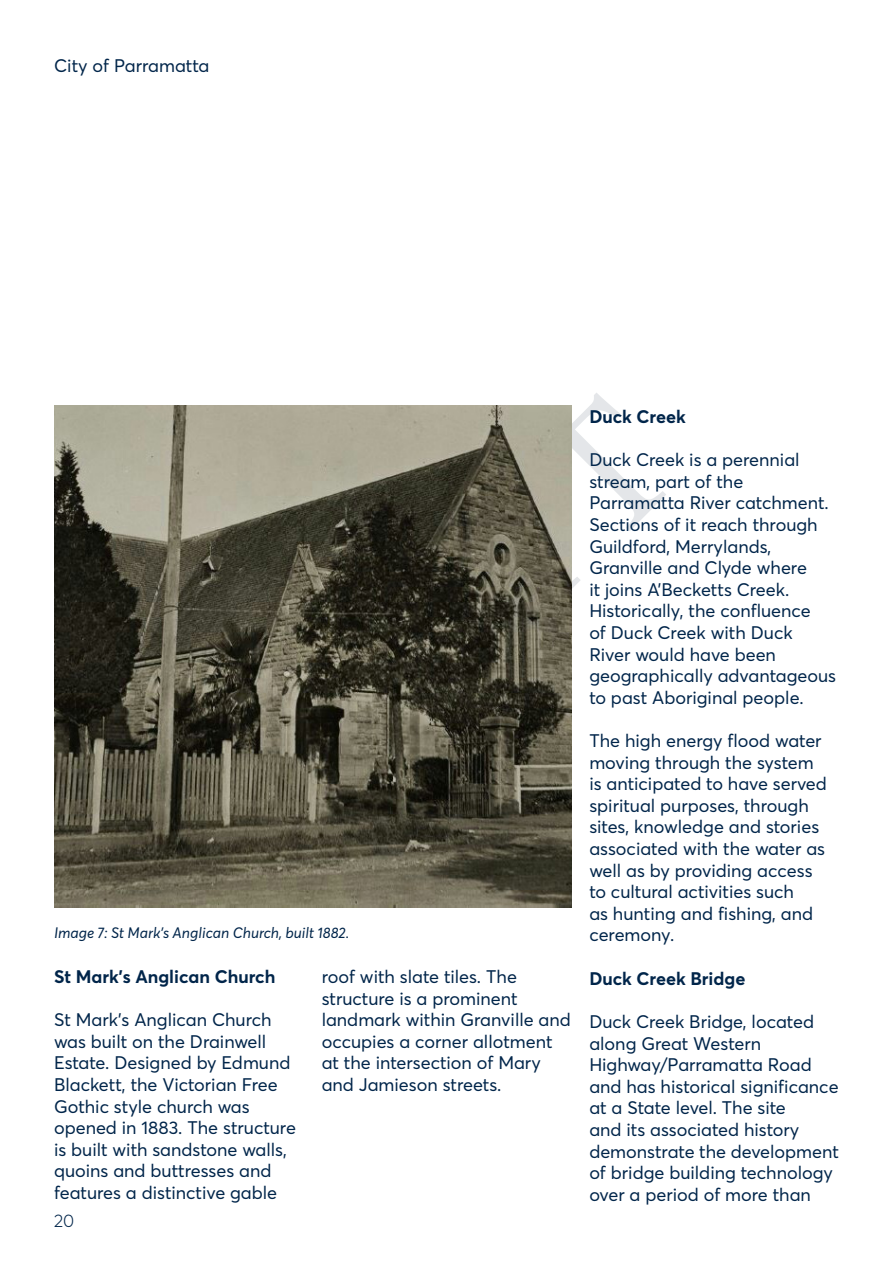
<style>
.page{position:relative;width:893px;height:1263px;background:#fff}
.page>*{position:absolute;margin:0;border:0;box-sizing:border-box;transform-origin:0 0}
.t1{font:18px/21.6px "Parramatta";color:#00254a}
.t2{font:700 18px "Parramatta";color:#00254a}
.t3{font:300 18px "Parramatta";color:#00254a}
.t4{font:italic 15px "Parramatta";color:#00254a}
</style>
<div class="page">
<img style="left:54px;top:405px;width:517px;height:503px">
<p class="t1" style="left:54px;top:54px;width:157px">City of Parramatta</p>
<p class="t4" style="left:54px;top:922px;width:297px">Image 7: St Mark’s Anglican Church, built 1882.</p>
<p class="t2" style="left:54px;top:964px;width:223px">St Mark’s Anglican Church</p>
<p class="t1" style="left:54px;top:1008px;width:243px">St Mark’s Anglican Church was built on the Drainwell<br>Estate. Designed by Edmund<br>Blackett, the Victorian Free<br>Gothic style church was opened in 1883. The structure is built with sandstone walls, quoins and buttresses and features a distinctive gable</p>
<p class="t3" style="left:54px;top:1208px;width:22px">20</p>
<p class="t1" style="left:322px;top:965px;width:251px">roof with slate tiles. The structure is a prominent landmark within Granville and occupies a corner allotment at the intersection of Mary and Jamieson streets.</p>
<p class="t2" style="left:589px;top:404px;width:98px">Duck Creek</p>
<p class="t1" style="left:589px;top:448px;width:248px">Duck Creek is a perennial stream, part of the<br>Parramatta River catchment.<br>Sections of it reach through<br>Guildford, Merrylands,<br>Granville and Clyde where<br>it joins A’Becketts Creek.<br>Historically, the confluence<br>of Duck Creek with Duck<br>River would have been geographically advantageous to past Aboriginal people.</p>
<p class="t1" style="left:589px;top:729px;width:239px">The high energy flood water moving through the system is anticipated to have served spiritual purposes, through sites, knowledge and stories associated with the water as well as by providing access to cultural activities such<br>as hunting and fishing, and ceremony.</p>
<p class="t2" style="left:589px;top:966px;width:158px">Duck Creek Bridge</p>
<p class="t1" style="left:589px;top:1010px;width:251px">Duck Creek Bridge, located along Great Western<br>Highway/Parramatta Road and has historical significance at a State level. The site<br>and its associated history demonstrate the development of bridge building technology over a period of more than</p>
</div>
